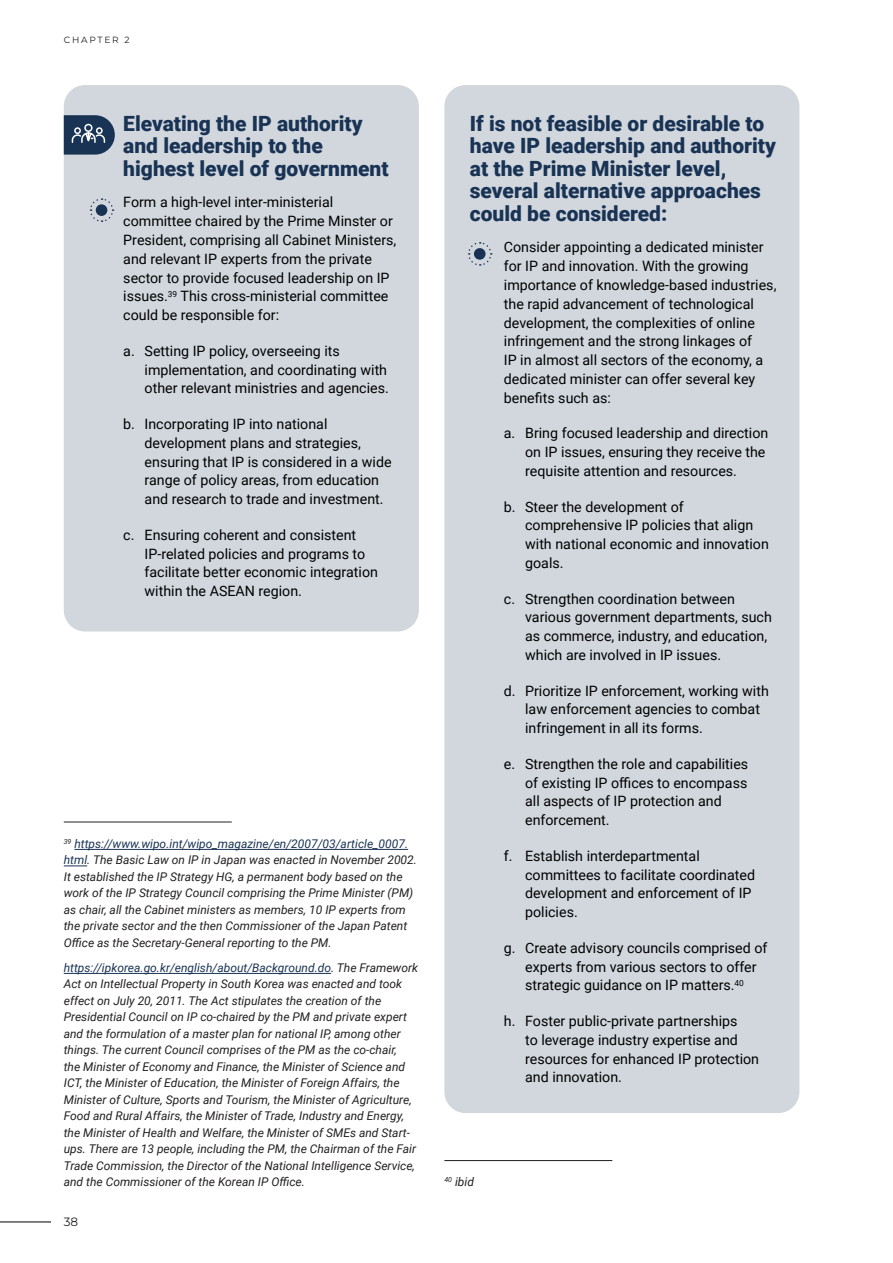
<style>
.page{position:relative;width:893px;height:1263px;background:#fff}
.page>*{position:absolute;margin:0;border:0;box-sizing:border-box;transform-origin:0 0}
.Typo_-_Title_Recommendation{font:900 21px/22.5px "Roboto";color:#193354}
.Typo_-_Body_Recommendation{font:14.25px/18.8px "Roboto";color:#000}
.Footnote_-_below{font:italic 12px/16.5px "Roboto";color:#231f20}
.Footnote{font:italic 12px/16.5px "Roboto";color:#231f20}
.t1{font:12px "Montserrat";color:#231f20}
.t2{font:9px "Montserrat";letter-spacing:.2em;color:#231f20}
.s1{color:#193354}
</style>
<div class="page">
<hr style="left:0;top:1221px;width:51px;height:1px;background:#000">
<div style="left:64px;top:85px;width:355px;height:546px;background:#d2d7de;border-radius:21px"></div>
<div style="left:444px;top:85px;width:355px;height:1028px;background:#d2d7de;border-radius:21px"></div>
<svg style="left:90px;top:198px;width:24px;height:24px"></svg>
<hr style="left:64px;top:822px;width:168px;height:1px;background:#231f20">
<hr style="left:74px;top:849px;width:334px;height:1px;background:#193354">
<svg style="left:64px;top:866px;width:23px;height:1px"></svg>
<hr style="left:64px;top:973px;width:267px;height:1px;background:#193354">
<hr style="left:444px;top:1160px;width:168px;height:1px;background:#231f20">
<svg style="left:468px;top:242px;width:24px;height:24px"></svg>
<svg style="left:64px;top:115px;width:51px;height:40px;background:#415672"></svg>
<p class="t2" style="left:64px;top:34px;width:67px">CHAP TER 2</p>
<p class="Typo_-_Title_Recommendation" style="left:123px;top:111px;width:267px">Elevating the IP authority and leadership to the highest level of government</p>
<p class="Typo_-_Body_Recommendation" style="left:123px;top:192px;width:275px">Form a high-level inter-ministerial committee chaired by the Prime Minster or President, comprising all Cabinet Ministers, and relevant IP experts from the private sector to provide focused leadership on IP issues.<sup>39</sup> This cross-ministerial committee could be responsible for:</p>
<p class="Typo_-_Body_Recommendation" style="left:145px;top:341px;width:246px;text-indent:-21px">a. Setting IP policy, overseeing its implementation, and coordinating with other relevant ministries and agencies.</p>
<p class="Typo_-_Body_Recommendation" style="left:145px;top:414px;width:249px;text-indent:-21px">b. Incorporating IP into national development plans and strategies, ensuring that IP is considered in a wide range of policy areas, from education and research to trade and investment.</p>
<p class="Typo_-_Body_Recommendation" style="left:145px;top:525px;width:235px;text-indent:-21px">c. Ensuring coherent and consistent IP-related policies and programs to facilitate better economic integration within the ASEAN region.</p>
<p class="Footnote" style="left:64px;top:835px;width:355px"><sup>39</sup> <span class="s1">https://www.wipo.int/wipo_magazine/en/2007/03/article_0007. html</span>. The Basic Law on IP in Japan was enacted in November 2002.<br>It established the IP Strategy HG, a permanent body based on the work of the IP Strategy Council comprising the Prime Minister (PM) as chair, all the Cabinet ministers as members, 10 IP experts from the private sector and the then Commissioner of the Japan Patent Office as the Secretary-General reporting to the PM.</p>
<p class="Footnote_-_below" style="left:64px;top:959px;width:356px"><span class="s1">https://ipkorea.go.kr/english/about/Background.do</span>. The Framework Act on Intellectual Property in South Korea was enacted and took effect on July 20, 2011. The Act stipulates the creation of the Presidential Council on IP co-chaired by the PM and private expert and the formulation of a master plan for national IP, among other things. The current Council comprises of the PM as the co-chair,<br>the Minister of Economy and Finance, the Minister of Science and ICT, the Minister of Education, the Minister of Foreign Affairs, the Minister of Culture, Sports and Tourism, the Minister of Agriculture, Food and Rural Affairs, the Minister of Trade, Industry and Energy, the Minister of Health and Welfare, the Minister of SMEs and Start&shy;ups. There are 13 people, including the PM, the Chairman of the Fair Trade Commission, the Director of the National Intelligence Service, and the Commissioner of the Korean IP Office.</p>
<p class="t1" style="left:64px;top:1214px;width:16px">38</p>
<p class="Typo_-_Title_Recommendation" style="left:470px;top:111px;width:308px">If is not feasible or desirable to have IP leadership and authority at the Prime Minister level, several alternative approaches could be considered:</p>
<p class="Typo_-_Body_Recommendation" style="left:504px;top:237px;width:274px">Consider appointing a dedicated minister for IP and innovation. With the growing importance of knowledge-based industries, the rapid advancement of technological development, the complexities of online infringement and the strong linkages of<br>IP in almost all sectors of the economy, a dedicated minister can offer several key benefits such as:</p>
<p class="Typo_-_Body_Recommendation" style="left:525px;top:423px;width:245px;text-indent:-21px">a. Bring focused leadership and direction on IP issues, ensuring they receive the requisite attention and resources.</p>
<p class="Typo_-_Body_Recommendation" style="left:525px;top:497px;width:245px;text-indent:-21px">b. Steer the development of comprehensive IP policies that align with national economic and innovation goals.</p>
<p class="Typo_-_Body_Recommendation" style="left:525px;top:589px;width:248px;text-indent:-21px">c. Strengthen coordination between various government departments, such as commerce, industry, and education, which are involved in IP issues.</p>
<p class="Typo_-_Body_Recommendation" style="left:525px;top:681px;width:245px;text-indent:-21px">d. Prioritize IP enforcement, working with law enforcement agencies to combat infringement in all its forms.</p>
<p class="Typo_-_Body_Recommendation" style="left:525px;top:754px;width:225px;text-indent:-21px">e. Strengthen the role and capabilities of existing IP offices to encompass all aspects of IP protection and enforcement.</p>
<p class="Typo_-_Body_Recommendation" style="left:525px;top:846px;width:231px;text-indent:-21px">f. Establish interdepartmental committees to facilitate coordinated development and enforcement of IP policies.</p>
<p class="Typo_-_Body_Recommendation" style="left:525px;top:938px;width:244px;text-indent:-21px">g. Create advisory councils comprised of experts from various sectors to offer strategic guidance on IP matters.<sup>40</sup></p>
<p class="Typo_-_Body_Recommendation" style="left:525px;top:1011px;width:235px;text-indent:-21px">h. Foster public-private partnerships<br>to leverage industry expertise and resources for enhanced IP protection and innovation.</p>
<p class="Footnote" style="left:444px;top:1173px;width:31px"><sup>40</sup> ibid</p>
</div>
